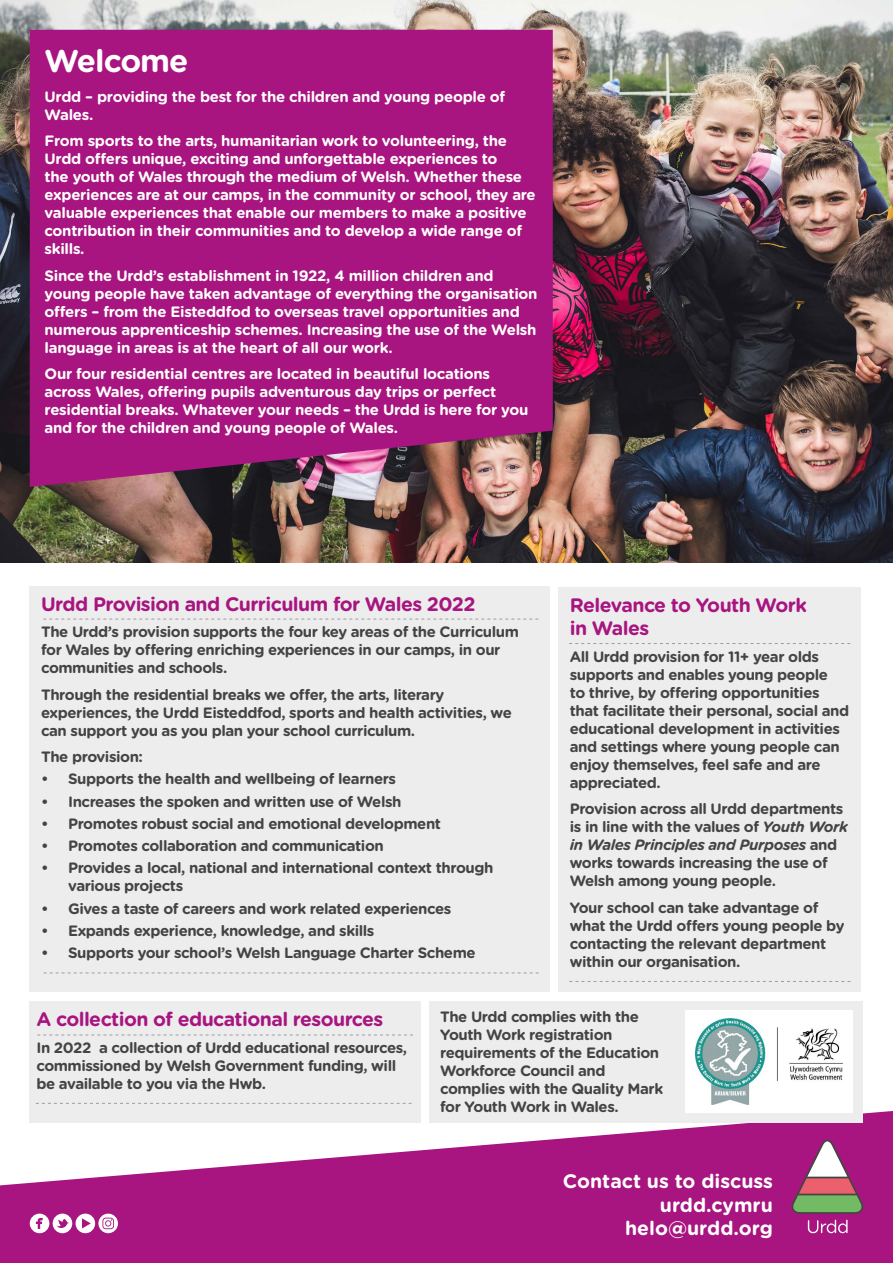
<style>
.page{position:relative;width:893px;height:1263px;background:#fff}
.page>*{position:absolute;margin:0;border:0;box-sizing:border-box;transform-origin:0 0}
.t1{font:700 31.5px "Gotham Rounded";letter-spacing:-.03em;color:#fff}
.t2{font:700 19.5px/23.4px "Gotham Rounded";letter-spacing:-.03em;color:#a81580}
.t3{font:700 19.5px/23.4px "Gotham Rounded";color:#fff;text-align:right}
.t4{font:700 15px/18px "Gotham Rounded";letter-spacing:-.03em;color:#454444}
.t5{font:700 15px/18px "Gotham Rounded";letter-spacing:-.02em;color:#fff}
.s1{font-style:italic}
</style>
<div class="page">
<img style="left:0;top:0;width:893px;height:562px">
<div style="left:30px;top:30px;width:523px;height:457px;background:#a81580"></div>
<svg style="left:0;top:1111px;width:893px;height:152px;fill:#a81580"></svg>
<svg style="left:808px;top:1220px;width:40px;height:13px"></svg>
<svg style="left:791px;top:1140px;width:73px;height:74px;background:#a86783"></svg>
<svg style="left:30px;top:1213px;width:88px;height:20px"></svg>
<div style="left:558px;top:588px;width:303px;height:404px;background:#ededed"></div>
<svg style="left:569px;top:643px;width:281px;height:1px"></svg>
<svg style="left:569px;top:981px;width:281px;height:1px"></svg>
<div style="left:30px;top:587px;width:520px;height:405px;background:#ededed"></div>
<svg style="left:43px;top:619px;width:495px;height:1px"></svg>
<svg style="left:44px;top:973px;width:495px;height:1px"></svg>
<div style="left:30px;top:1001px;width:391px;height:122px;background:#ededed"></div>
<svg style="left:37px;top:1035px;width:376px;height:1px"></svg>
<svg style="left:36px;top:1103px;width:376px;height:1px"></svg>
<div style="left:429px;top:1001px;width:434px;height:122px;background:#ededed"></div>
<div style="left:685px;top:1010px;width:168px;height:102px;background:#fff"></div>
<img style="left:695px;top:1019px;width:148px;height:86px">
<h1 class="t1" style="left:45px;top:37px;width:145px">Welcome</h1>
<p class="t5" style="left:45px;top:87px;width:462px">Urdd – providing the best for the children and young people of<br>Wales.</p>
<p class="t5" style="left:45px;top:131px;width:493px">From sports to the arts, humanitarian work to volunteering, the Urdd offers unique, exciting and unforgettable experiences to<br>the youth of Wales through the medium of Welsh. Whether these experiences are at our camps, in the community or school, they are valuable experiences that enable our members to make a positive contribution in their communities and to develop a wide range of skills.</p>
<p class="t5" style="left:45px;top:266px;width:494px">Since the Urdd’s establishment in 1922, 4 million children and young people have taken advantage of everything the organisation offers – from the Eisteddfod to overseas travel opportunities and numerous apprenticeship schemes. Increasing the use of the Welsh language in areas is at the heart of all our work.</p>
<p class="t5" style="left:45px;top:364px;width:485px">Our four residential centres are located in beautiful locations across Wales, offering pupils adventurous day trips or perfect residential breaks. Whatever your needs – the Urdd is here for you and for the children and young people of Wales.</p>
<h2 class="t2" style="left:41px;top:591px;width:436px">Urdd Provision and Curriculum for Wales 2022</h2>
<p class="t4" style="left:41px;top:622px;width:479px">The Urdd’s provision supports the four key areas of the Curriculum for Wales by offering enriching experiences in our camps, in our communities and schools.</p>
<p class="t4" style="left:41px;top:685px;width:472px">Through the residential breaks we offer, the arts, literary experiences, the Urdd Eisteddfod, sports and health activities, we can support you as you plan your school curriculum.</p>
<p class="t4" style="left:41px;top:747px;width:103px">The provision:</p>
<p class="t4" style="left:41px;top:769px;width:357px">• Supports the health and wellbeing of learners</p>
<p class="t4" style="left:41px;top:792px;width:362px">• Increases the spoken and written use of Welsh</p>
<p class="t4" style="left:41px;top:814px;width:402px">• Promotes robust social and emotional development</p>
<p class="t4" style="left:41px;top:836px;width:344px">• Promotes collaboration and communication</p>
<p class="t4" style="left:68px;top:858px;width:427px;text-indent:-27px">• Provides a local, national and international context through various projects</p>
<p class="t4" style="left:41px;top:899px;width:412px">• Gives a taste of careers and work related experiences</p>
<p class="t4" style="left:41px;top:921px;width:335px">• Expands experience, knowledge, and skills</p>
<p class="t4" style="left:41px;top:943px;width:436px">• Supports your school’s Welsh Language Charter Scheme</p>
<h2 class="t2" style="left:570px;top:592px;width:239px">Relevance to Youth Work in Wales</h2>
<p class="t4" style="left:570px;top:647px;width:281px">All Urdd provision for 11+ year olds supports and enables young people<br>to thrive, by offering opportunities that facilitate their personal, social and educational development in activities and settings where young people can enjoy themselves, feel safe and are appreciated.</p>
<p class="t4" style="left:570px;top:799px;width:280px">Provision across all Urdd departments is in line with the values of <span class="s1">Youth Work in Wales Principles and Purposes</span> and works towards increasing the use of Welsh among young people.</p>
<p class="t4" style="left:570px;top:898px;width:276px">Your school can take advantage of what the Urdd offers young people by contacting the relevant department within our organisation.</p>
<h2 class="t2" style="left:36px;top:1007px;width:348px">A collection of educational resources</h2>
<p class="t4" style="left:36px;top:1038px;width:372px">In 2022 a collection of Urdd educational resources, commissioned by Welsh Government funding, will be available to you via the Hwb.</p>
<p class="t4" style="left:440px;top:1007px;width:225px">The Urdd complies with the<br>Youth Work registration requirements of the Education<br>Workforce Council and complies with the Quality Mark for Youth Work in Wales.</p>
<h2 class="t3" style="left:563px;top:1169px;width:211px">Contact us to discuss urdd.cymru helo@urdd.org</h2>
</div>
